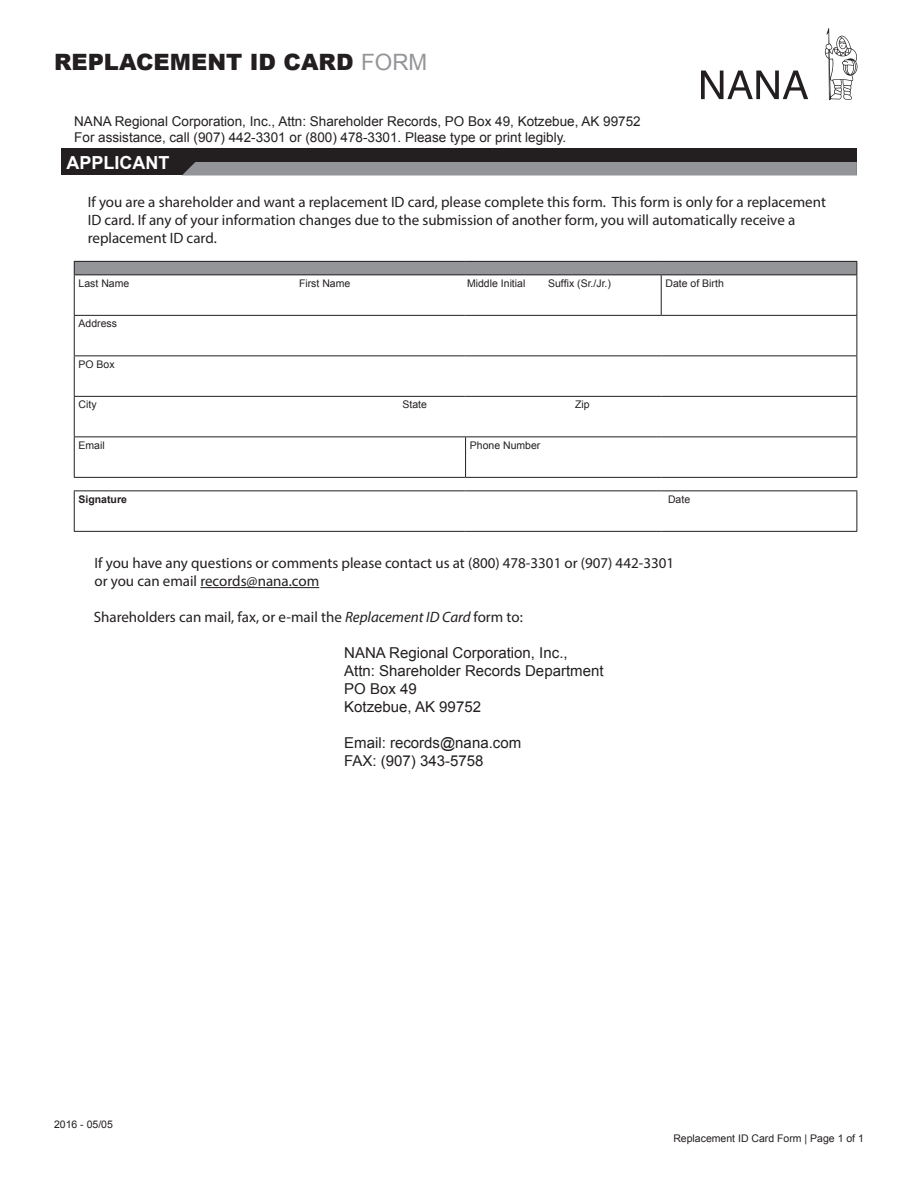
<style>
.page{position:relative;width:918px;height:1188px;background:#fff}
.page>*{position:absolute;margin:0;border:0;box-sizing:border-box;transform-origin:0 0}
.t1{font:900 22.5px "Arial";color:#231f20}
.t2{font:700 18px "Arial";color:#fff}
.t3{font:15px/18px "Myriad Pro";color:#231f20}
.t4{font:15px "Arial";color:#231f20}
.t5{font:13.5px "Arial";color:#231f20}
.t6{font:10.5px "Arial";color:#231f20}
.t7{font:700 10.5px "Arial";color:#231f20}
.s1{font-weight:400;color:#939598}
.s2{font-style:italic}
</style>
<div class="page">
<div style="left:61px;top:148px;width:796px;height:28px;background:#231f20"></div>
<div style="left:74px;top:261px;width:783px;height:14px;background:#939598"></div>
<hr style="left:74px;top:355px;width:392px;height:1px;background:#231f20">
<hr style="left:74px;top:396px;width:392px;height:1px;background:#231f20">
<hr style="left:74px;top:436px;width:392px;height:1px;background:#231f20">
<hr style="left:74px;top:261px;width:392px;height:1px;background:#231f20">
<svg style="left:74px;top:262px;width:1px;height:12px"></svg>
<hr style="left:74px;top:274px;width:392px;height:1px;background:#231f20">
<hr style="left:74px;top:275px;width:1px;height:40px;background:#231f20">
<hr style="left:74px;top:315px;width:392px;height:1px;background:#231f20">
<hr style="left:74px;top:316px;width:1px;height:39px;background:#231f20">
<hr style="left:74px;top:356px;width:1px;height:40px;background:#231f20">
<hr style="left:74px;top:397px;width:1px;height:39px;background:#231f20">
<hr style="left:74px;top:437px;width:1px;height:40px;background:#231f20">
<hr style="left:74px;top:477px;width:392px;height:1px;background:#231f20">
<hr style="left:74px;top:490px;width:392px;height:1px;background:#231f20">
<hr style="left:74px;top:491px;width:1px;height:40px;background:#231f20">
<hr style="left:74px;top:531px;width:392px;height:1px;background:#231f20">
<svg style="left:182px;top:162px;width:676px;height:427px"></svg>
<svg style="left:825px;top:28px;width:33px;height:72px"></svg>
<svg style="left:701px;top:71px;width:107px;height:28px"></svg>
<p class="t1" style="left:54px;top:46px;width:375px">REPLACEMENT ID CARD <span class="s1">FORM</span></p>
<p class="t5" style="left:74px;top:112px;width:568px">NANA Regional Corporation, Inc., Attn: Shareholder Records, PO Box 49, Kotzebue, AK 99752</p>
<p class="t5" style="left:74px;top:128px;width:494px">For assistance, call (907) 442-3301 or (800) 478-3301. Please type or print legibly.</p>
<p class="t2" style="left:67px;top:150px;width:104px">APPLICANT</p>
<p class="t3" style="left:88px;top:193px;width:740px">If you are a shareholder and want a replacement ID card, please complete this form. This form is only for a replacement<br>ID card. If any of your information changes due to the submission of another form, you will automatically receive a replacement ID card.</p>
<p class="t6" style="left:79px;top:276px;width:52px">Last Name</p>
<p class="t6" style="left:299px;top:276px;width:53px">First Name</p>
<p class="t6" style="left:467px;top:276px;width:60px">Middle Initial</p>
<p class="t6" style="left:548px;top:276px;width:65px">Suffix (Sr./Jr.)</p>
<p class="t6" style="left:666px;top:276px;width:60px">Date of Birth</p>
<p class="t6" style="left:79px;top:317px;width:40px">Address</p>
<p class="t6" style="left:79px;top:357px;width:38px">PO Box</p>
<p class="t6" style="left:79px;top:398px;width:20px">City</p>
<p class="t6" style="left:403px;top:398px;width:26px">State</p>
<p class="t6" style="left:575px;top:398px;width:16px">Zip</p>
<p class="t6" style="left:79px;top:438px;width:28px">Email</p>
<p class="t6" style="left:470px;top:438px;width:72px">Phone Number</p>
<p class="t7" style="left:79px;top:492px;width:50px">Signature</p>
<p class="t6" style="left:668px;top:492px;width:24px">Date</p>
<p class="t3" style="left:94px;top:554px;width:581px">If you have any questions or comments please contact us at (800) 478-3301 or (907) 442-3301</p>
<p class="t3" style="left:94px;top:572px;width:226px">or you can email records@nana.com</p>
<p class="t3" style="left:94px;top:608px;width:431px">Shareholders can mail, fax, or e-mail the <span class="s2">Replacement ID Card</span> form to:</p>
<p class="t4" style="left:344px;top:643px;width:225px">NANA Regional Corporation, Inc.,</p>
<p class="t4" style="left:344px;top:661px;width:261px">Attn: Shareholder Records Department</p>
<p class="t4" style="left:344px;top:679px;width:74px">PO Box 49</p>
<p class="t4" style="left:344px;top:697px;width:138px">Kotzebue, AK 99752</p>
<p class="t4" style="left:344px;top:733px;width:178px">Email: records@nana.com</p>
<p class="t4" style="left:344px;top:751px;width:141px">FAX: (907) 343-5758</p>
<p class="t6" style="left:54px;top:1118px;width:60px">2016 - 05/05</p>
<p class="t6" style="left:673px;top:1131px;width:192px">Replacement ID Card Form | Page 1 of 1</p>
</div>
